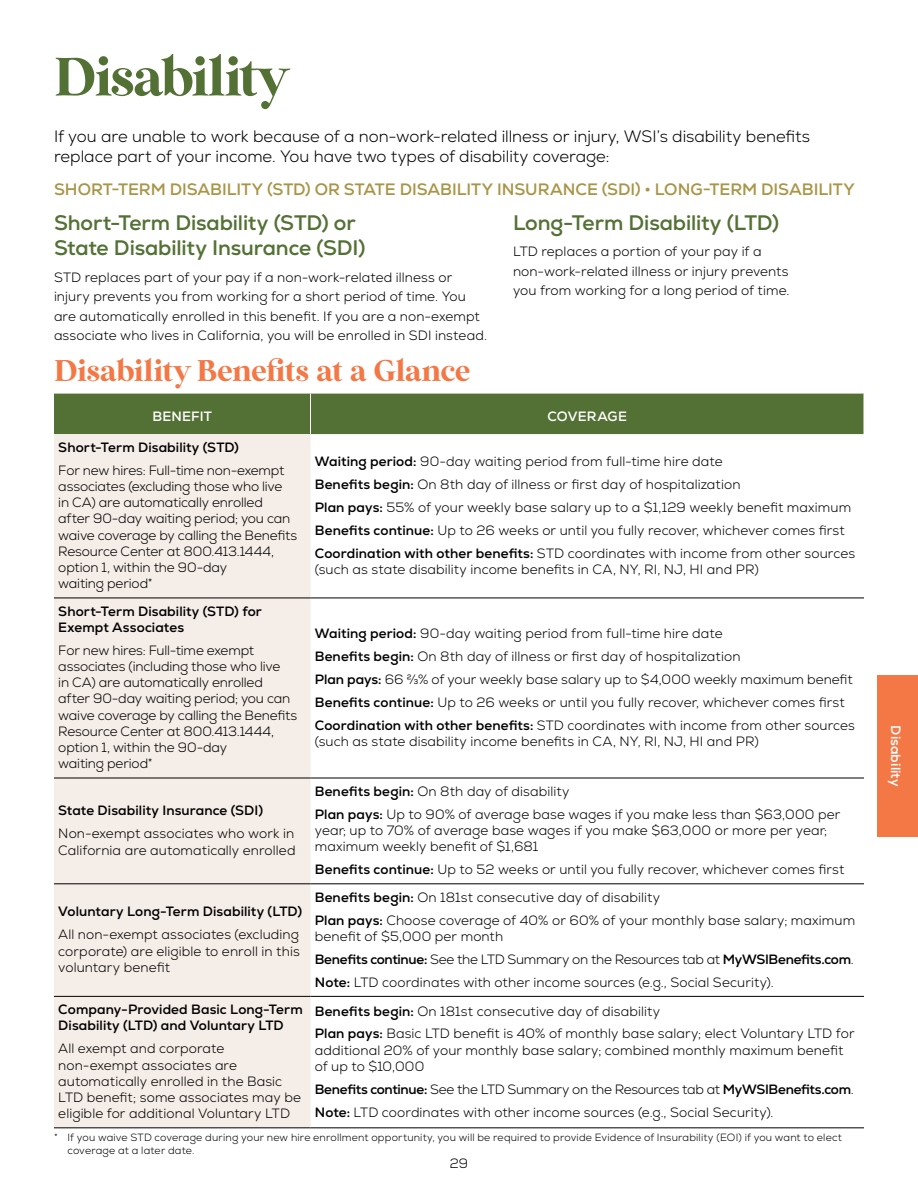
<style>
.page{position:relative;width:918px;height:1188px;background:#fff}
.page>*{position:absolute;margin:0;border:0;box-sizing:border-box;transform-origin:0 0}
.t1{font:54px "Wild Mango";letter-spacing:-.035em;color:#537134}
.t2{font:30px "Wild Mango";letter-spacing:-.015em;color:#f47845}
.t3{font:700 21px/25.2px "Nexa";letter-spacing:-.005em;color:#537134}
.t4{font:300 16.5px/19.8px "Nexa";color:#000}
.t5{font:700 16.5px "Nexa";color:#a99547}
.t6{font:300 13.5px/23px "Nexa";letter-spacing:.005em;color:#000}
.t7{font:300 13.5px/16.2px "Nexa";letter-spacing:-.015em;color:#000}
.t8{font:700 13.5px/16.2px "Nexa";letter-spacing:.005em;color:#000}
.t9{font:700 13.5px "Nexa";letter-spacing:.01em;color:#fff}
.t10{font:300 10.5px/12.6px "Nexa";letter-spacing:.015em;color:#000}
.s1{font-weight:700}
</style>
<div class="page">
<div style="left:54px;top:394px;width:810px;height:40px;background:#537134"></div>
<div style="left:54px;top:434px;width:256px;height:694px;background:#f5ede7"></div>
<hr style="left:54px;top:598px;width:256px;height:1px;background:#000">
<hr style="left:310px;top:598px;width:554px;height:1px;background:#000">
<hr style="left:54px;top:778px;width:256px;height:1px;background:#000">
<hr style="left:310px;top:778px;width:554px;height:1px;background:#000">
<hr style="left:54px;top:884px;width:256px;height:1px;background:#000">
<hr style="left:310px;top:884px;width:554px;height:1px;background:#000">
<hr style="left:54px;top:996px;width:256px;height:1px;background:#000">
<hr style="left:310px;top:996px;width:554px;height:1px;background:#000">
<hr style="left:54px;top:1128px;width:256px;height:1px;background:#000">
<hr style="left:310px;top:1128px;width:554px;height:1px;background:#000">
<hr style="left:310px;top:394px;width:1px;height:40px;background:#fff">
<div style="left:878px;top:675px;width:40px;height:162px;background:#f47845"></div>
<h1 class="t1" style="left:54px;top:44px;width:235px">Disability</h1>
<p class="t4" style="left:54px;top:127px;width:758px">If you are unable to work because of a non-work-related illness or injury, WSI’s disability benefits replace part of your income. You have two types of disability coverage:</p>
<p class="t5" style="left:54px;top:179px;width:802px">SHORT-TERM DISABILITY (STD) OR STATE DISABILITY INSURANCE (SDI) • LONG-TERM DISABILITY</p>
<h3 class="t3" style="left:54px;top:210px;width:313px">Short-Term Disability (STD) or<br>State Disability Insurance (SDI)</h3>
<p class="t6" style="left:54px;top:268px;width:435px;line-height:19.5px">STD replaces part of your pay if a non-work-related illness or injury prevents you from working for a short period of time. You are automatically enrolled in this benefit. If you are a non-exempt associate who lives in California, you will be enrolled in SDI instead.</p>
<h3 class="t3" style="left:513px;top:210px;width:268px">Long-Term Disability (LTD)</h3>
<p class="t6" style="left:513px;top:242px;width:278px;line-height:19.5px">LTD replaces a portion of your pay if a non‑work‑related illness or injury prevents you from working for a long period of time.</p>
<h2 class="t2" style="left:54px;top:352px;width:418px">Disability Benefits at a Glance</h2>
<p class="t9" style="left:152px;top:407px;width:61px">BENEFIT</p>
<p class="t9" style="left:548px;top:407px;width:81px">COVERAGE</p>
<p class="t8" style="left:58px;top:439px;width:182px">Short-Term Disability (STD)</p>
<p class="t7" style="left:58px;top:462px;width:240px">For new hires: Full-time non-exempt associates (excluding those who live<br>in CA) are automatically enrolled after 90-day waiting period; you can waive coverage by calling the Benefits<br>Resource Center at 800.413.1444, option 1, within the 90-day<br>waiting period*</p>
<p class="t6" style="left:315px;top:450px;width:542px"><span class="s1">Waiting period:</span> 90-day waiting period from full-time hire date<br><span class="s1">Benefits begin:</span> On 8th day of illness or first day of hospitalization<br><span class="s1">Plan pays:</span> 55% of your weekly base salary up to a $1,129 weekly benefit maximum <span class="s1">Benefits continue:</span> Up to 26 weeks or until you fully recover, whichever comes first <span class="s1">Coordination with other benefits:</span> STD coordinates with income from other sources</p>
<p class="t6" style="left:315px;top:558px;width:445px">(such as state disability income benefits in CA, NY, RI, NJ, HI and PR)</p>
<p class="t8" style="left:58px;top:603px;width:205px">Short-Term Disability (STD) for<br>Exempt Associates</p>
<p class="t7" style="left:58px;top:642px;width:240px">For new hires: Full-time exempt associates (including those who live<br>in CA) are automatically enrolled after 90-day waiting period; you can waive coverage by calling the Benefits<br>Resource Center at 800.413.1444, option 1, within the 90-day<br>waiting period*</p>
<p class="t8" style="left:58px;top:803px;width:206px">State Disability Insurance (SDI)</p>
<p class="t6" style="left:58px;top:826px;width:239px;line-height:16.2px">Non-exempt associates who work in<br>California are automatically enrolled</p>
<p class="t8" style="left:58px;top:904px;width:245px">Voluntary Long-Term Disability (LTD)</p>
<p class="t6" style="left:58px;top:927px;width:243px;line-height:16.2px;text-align:justify">All non-exempt associates (excluding corporate) are eligible to enroll in this voluntary benefit</p>
<p class="t6" style="left:315px;top:622px;width:542px"><span class="s1">Waiting period:</span> 90-day waiting period from full-time hire date<br><span class="s1">Benefits begin:</span> On 8th day of illness or first day of hospitalization<br><span class="s1">Plan pays:</span> 66 ⅔% of your weekly base salary up to $4,000 weekly maximum benefit <span class="s1">Benefits continue:</span> Up to 26 weeks or until you fully recover, whichever comes first <span class="s1">Coordination with other benefits:</span> STD coordinates with income from other sources</p>
<p class="t6" style="left:315px;top:730px;width:445px">(such as state disability income benefits in CA, NY, RI, NJ, HI and PR)</p>
<p class="t6" style="left:315px;top:780px;width:527px"><span class="s1">Benefits begin:</span> On 8th day of disability<br><span class="s1">Plan pays:</span> Up to 90% of average base wages if you make less than $63,000 per</p>
<p class="t6" style="left:315px;top:822px;width:514px;line-height:16.2px">year; up to 70% of average base wages if you make $63,000 or more per year; maximum weekly benefit of $1,681</p>
<p class="t6" style="left:315px;top:858px;width:531px"><span class="s1">Benefits continue:</span> Up to 52 weeks or until you fully recover, whichever comes first</p>
<p class="t6" style="left:315px;top:886px;width:542px"><span class="s1">Benefits begin:</span> On 181st consecutive day of disability<br><span class="s1">Plan pays:</span> Choose coverage of 40% or 60% of your monthly base salary; maximum</p>
<p class="t6" style="left:315px;top:925px;width:540px">benefit of $5,000 per month<br><span class="s1">Benefits continue:</span> See the LTD Summary on the Resources tab at <span class="s1">MyWSIBenefits.com</span>.<br><span class="s1">Note:</span> LTD coordinates with other income sources (e.g., Social Security).</p>
<p class="t8" style="left:58px;top:1001px;width:246px">Company-Provided Basic Long-Term<br>Disability (LTD) and Voluntary LTD</p>
<p class="t6" style="left:58px;top:1041px;width:244px;line-height:16.2px">All exempt and corporate non-exempt associates are automatically enrolled in the Basic<br>LTD benefit; some associates may be eligible for additional Voluntary LTD</p>
<p class="t6" style="left:315px;top:1000px;width:541px"><span class="s1">Benefits begin:</span> On 181st consecutive day of disability<br><span class="s1">Plan pays:</span> Basic LTD benefit is 40% of monthly base salary; elect Voluntary LTD for</p>
<p class="t6" style="left:315px;top:1042px;width:530px;line-height:16.2px">additional 20% of your monthly base salary; combined monthly maximum benefit of up to $10,000</p>
<p class="t6" style="left:315px;top:1078px;width:540px"><span class="s1">Benefits continue:</span> See the LTD Summary on the Resources tab at <span class="s1">MyWSIBenefits.com</span>.<br><span class="s1">Note:</span> LTD coordinates with other income sources (e.g., Social Security).</p>
<p class="t10" style="left:68px;top:1132px;width:776px;text-indent:-14px">* If you waive STD coverage during your new hire enrollment opportunity, you will be required to provide Evidence of Insurability (EOI) if you want to elect coverage at a later date.</p>
<p class="t6" style="left:450px;top:1152px;width:20px">29</p>
<p class="t9" style="left:904px;top:725px;width:63px;rotate:90deg">Disability</p>
</div>
